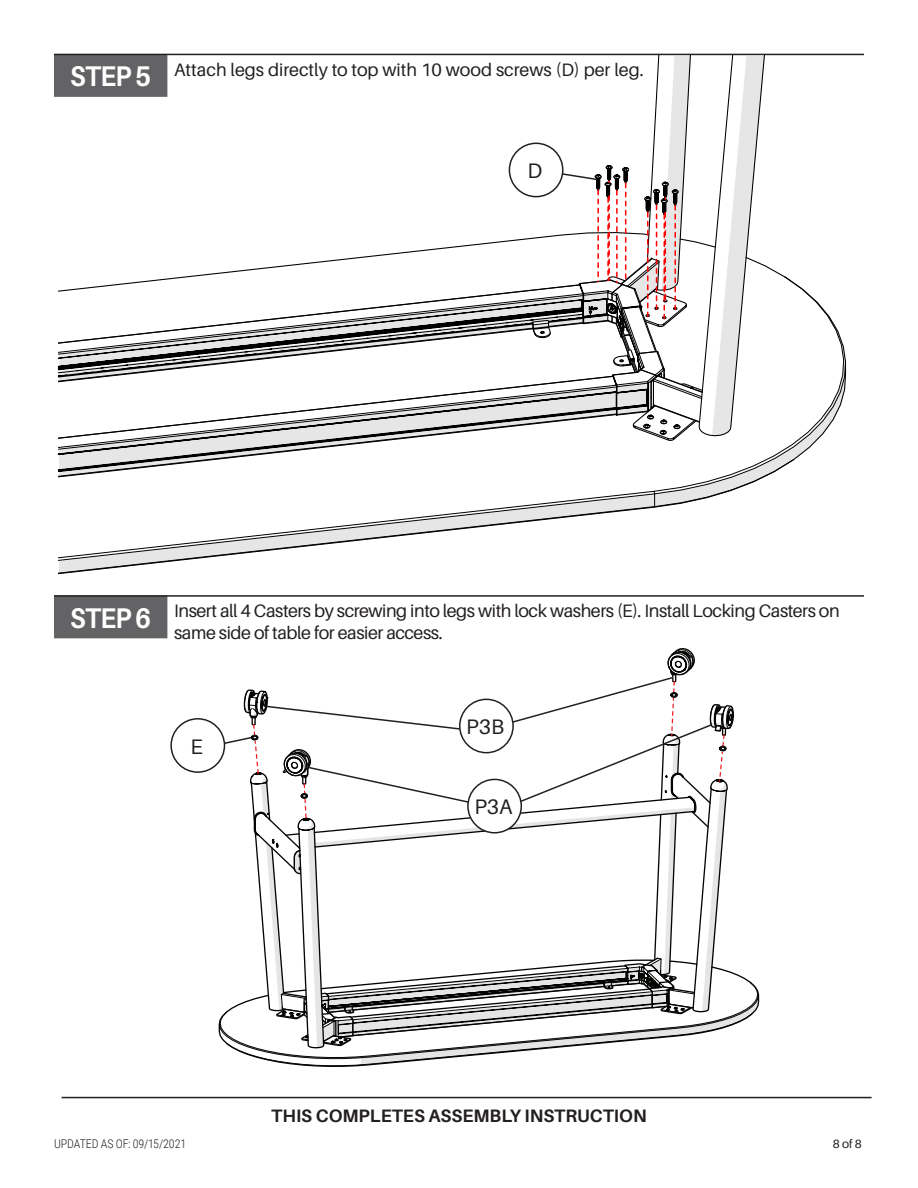
<style>
.page{position:relative;width:918px;height:1188px;background:#fff}
.page>*{position:absolute;margin:0;border:0;box-sizing:border-box;transform-origin:0 0}
.Section_Title_Headin{font:700 28.5px "Aileron";letter-spacing:-.025em;color:#fff;scale:.9 1}
.t1{font:21px "Aileron";color:#231f20}
.t2{font:18px/21.6px "Aileron";letter-spacing:-.025em;color:#231f20}
.t3{font:18px "Aileron";color:#231f20}
.t4{font:700 18px "Aileron";color:#231f20}
.Version{font:300 12px "Roboto Condensed";letter-spacing:-.005em;color:#231f20}
.parts_needed_center{font:12px "Aileron";color:#231f20}
</style>
<div class="page">
<div style="left:54px;top:54px;width:113px;height:43px;background:#636366;border:2px solid #636366"></div>
<hr style="left:54px;top:54px;width:810px;height:1px;background:#231f20">
<svg style="left:58px;top:234px;width:789px;height:341px"></svg>
<svg style="left:531px;top:319px;width:20px;height:20px"></svg>
<svg style="left:558px;top:56px;width:209px;height:389px"></svg>
<hr style="left:62px;top:1097px;width:810px;height:1px;background:#231f20">
<svg style="left:234px;top:973px;width:525px;height:94px"></svg>
<div style="left:54px;top:596px;width:113px;height:42px;background:#636366"></div>
<hr style="left:54px;top:595px;width:810px;height:2px;background:#231f20">
<div style="left:509px;top:143px;width:54px;height:54px;background:#fff;border-radius:50%"></div>
<div style="left:509px;top:143px;width:55px;height:54px;border:2px solid #231f20;border-radius:50%"></div>
<svg style="left:212px;top:648px;width:523px;height:401px"></svg>
<div style="left:171px;top:719px;width:53px;height:53px;background:#fff;border-radius:50%"></div>
<div style="left:170px;top:718px;width:55px;height:55px;border:2px solid #231f20;border-radius:50%"></div>
<p class="Section_Title_Headin" style="left:70px;top:61px;width:92px">STEP 5</p>
<p class="t3" style="left:174px;top:60px;width:471px">Attach legs directly to top with 10 wood screws (D) per leg.</p>
<p class="t1" style="left:527px;top:159px;width:16px">D</p>
<p class="Section_Title_Headin" style="left:70px;top:602px;width:92px">STEP 6</p>
<p class="t2" style="left:174px;top:600px;width:667px">Insert all 4 Casters by screwing into legs with lock washers (E). Install Locking Casters on same side of table for easier access.</p>
<p class="t1" style="left:190px;top:735px;width:14px">E</p>
<p class="t1" style="left:466px;top:715px;width:39px">P3B</p>
<p class="t1" style="left:474px;top:795px;width:40px">P3A</p>
<p class="t4" style="left:271px;top:1106px;width:377px">THIS COMPLETES ASSEMBLY INSTRUCTION</p>
<p class="Version" style="left:54px;top:1135px;width:134px">UPDATED AS OF: 09/15/2021</p>
<p class="parts_needed_center" style="left:833px;top:1137px;width:31px">8 of 8</p>
</div>
